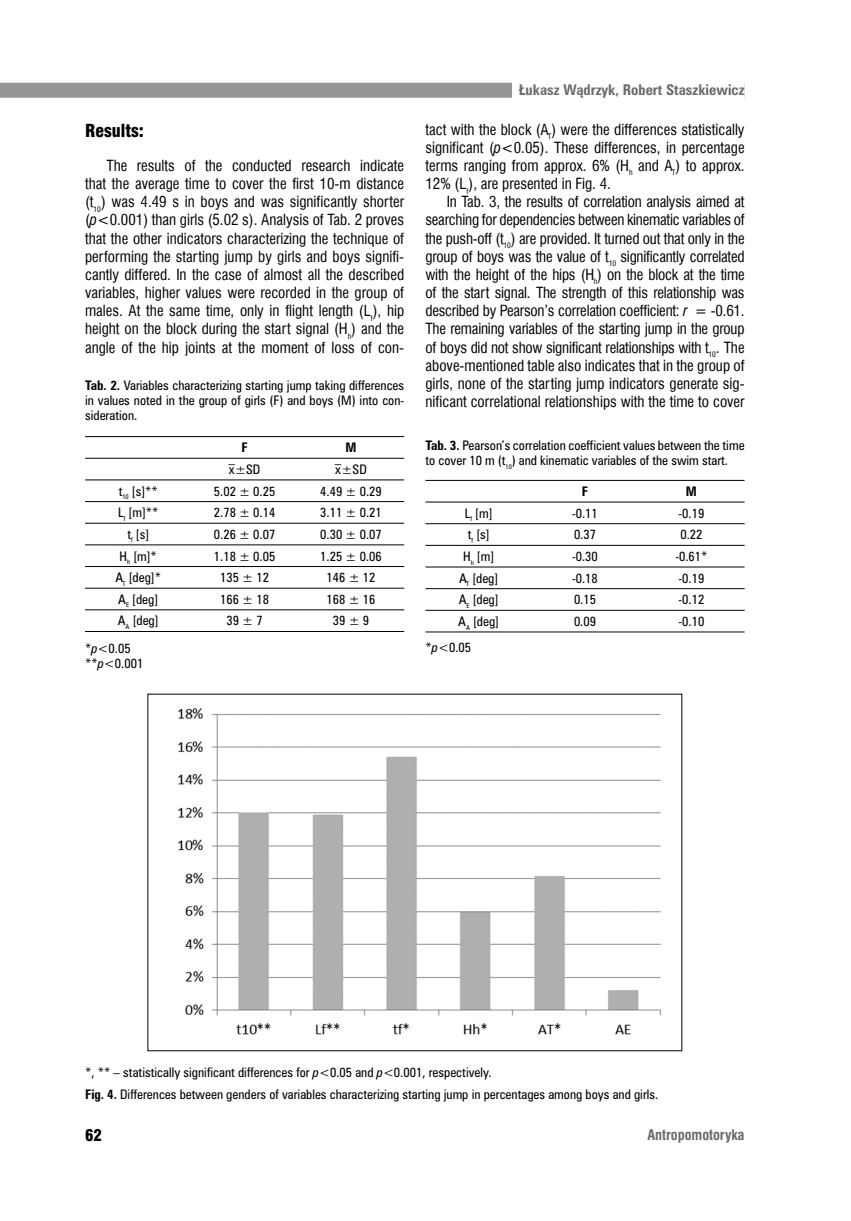
<style>
.page{position:relative;width:851px;height:1221px;background:#fff}
.page>*{position:absolute;margin:0;border:0;box-sizing:border-box;transform-origin:0 0}
.t1{font:16.5px "Swis 721 Blk Cn PL";color:#000}
.t2{font:15px/18.1px "Swis 721 Cn EU Normal";color:#000;text-align:justify}
.t3{font:15px "Swis 721 Blk Cn PL";color:#000}
.t4{font:700 13.5px "Zurich Cn PL";color:#6b6b6b}
.t5{font:700 13.5px "Swis 721 Cn PL";color:#6b6b6b}
.t6{font:12px/15px "Zurich Cn PL";color:#000}
.t7{font:700 12px "Zurich Cn PL";color:#000}
.s1{font-family:"Swis 721 Cn EU Italic"}
.s2{font-weight:700}
.s3{font-style:italic}
</style>
<div class="page">
<div style="left:0;top:83px;width:744px;height:15px;background:#969696"></div>
<div style="left:512px;top:82px;width:232px;height:18px;background:#fff"></div>
<hr style="left:85px;top:436px;width:319px;height:1px;background:#000">
<hr style="left:85px;top:458px;width:319px;height:1px;background:#000">
<hr style="left:85px;top:479px;width:319px;height:1px;background:#000">
<hr style="left:85px;top:501px;width:319px;height:1px;background:#000">
<hr style="left:85px;top:523px;width:319px;height:1px;background:#000">
<hr style="left:85px;top:544px;width:319px;height:1px;background:#000">
<hr style="left:85px;top:566px;width:319px;height:1px;background:#000">
<hr style="left:85px;top:587px;width:319px;height:1px;background:#000">
<hr style="left:85px;top:609px;width:319px;height:1px;background:#000">
<hr style="left:85px;top:631px;width:319px;height:1px;background:#000">
<img style="left:178px;top:708px;width:483px;height:327px">
<hr style="left:425px;top:480px;width:319px;height:1px;background:#000">
<hr style="left:425px;top:501px;width:319px;height:1px;background:#000">
<hr style="left:425px;top:523px;width:319px;height:1px;background:#000">
<hr style="left:425px;top:545px;width:319px;height:1px;background:#000">
<hr style="left:425px;top:566px;width:319px;height:1px;background:#000">
<hr style="left:425px;top:588px;width:319px;height:1px;background:#000">
<hr style="left:425px;top:610px;width:319px;height:1px;background:#000">
<hr style="left:425px;top:631px;width:319px;height:1px;background:#000">
<p class="t1" style="left:85px;top:123px;width:60px">Results:</p>
<p class="t2" style="left:85px;top:156px;width:320px;text-indent:21px">The results of the conducted research indicate that the average time to cover the first 10-m distance (t<sub>10</sub>) was 4.49 s in boys and was significantly shorter (<span class="s1">p</span>&lt;0.001) than girls (5.02 s). Analysis of Tab. 2 proves that the other indicators characterizing the technique of performing the starting jump by girls and boys signifi&shy;cantly differed. In the case of almost all the described variables, higher values were recorded in the group of males. At the same time, only in flight length (L<sub>f</sub>), hip height on the block during the start signal (H<sub>h</sub>) and the angle of the hip joints at the moment of loss of con-</p>
<p class="t6" style="left:85px;top:379px;width:320px;text-align:justify"><span class="s2">Tab. 2.</span> Variables characterizing starting jump taking differences in values noted in the group of girls (F) and boys (M) into con&shy;sideration.</p>
<p class="t7" style="left:241px;top:442px;width:8px">F</p>
<p class="t7" style="left:345px;top:442px;width:12px">M</p>
<p class="t6" style="left:229px;top:463px;width:33px">x±SD</p>
<p class="t6" style="left:228px;top:451px;width:8px">_</p>
<p class="t6" style="left:335px;top:463px;width:33px">x±SD</p>
<p class="t6" style="left:335px;top:451px;width:8px">_</p>
<p class="t6" style="left:119px;top:484px;width:41px">t<sub>10</sub> [s]**</p>
<p class="t6" style="left:214px;top:484px;width:63px">5.02 ± 0.25</p>
<p class="t6" style="left:320px;top:484px;width:63px">4.49 ± 0.29</p>
<p class="t6" style="left:118px;top:506px;width:42px">L<sub>f</sub> [m]**</p>
<p class="t6" style="left:214px;top:506px;width:63px">2.78 ± 0.14</p>
<p class="t6" style="left:320px;top:506px;width:63px">3.11 ± 0.21</p>
<p class="t6" style="left:127px;top:527px;width:23px">t<sub>f</sub> [s]</p>
<p class="t6" style="left:214px;top:527px;width:63px">0.26 ± 0.07</p>
<p class="t6" style="left:320px;top:527px;width:63px">0.30 ± 0.07</p>
<p class="t6" style="left:120px;top:549px;width:39px">H<sub>h</sub> [m]*</p>
<p class="t6" style="left:214px;top:549px;width:63px">1.18 ± 0.05</p>
<p class="t6" style="left:320px;top:549px;width:63px">1.25 ± 0.06</p>
<p class="t6" style="left:115px;top:571px;width:47px">A<sub>T</sub> [deg]*</p>
<p class="t6" style="left:220px;top:571px;width:50px">135 ± 12</p>
<p class="t6" style="left:326px;top:571px;width:50px">146 ± 12</p>
<p class="t6" style="left:118px;top:592px;width:41px">A<sub>E</sub> [deg]</p>
<p class="t6" style="left:220px;top:592px;width:50px">166 ± 18</p>
<p class="t6" style="left:326px;top:592px;width:50px">168 ± 16</p>
<p class="t6" style="left:118px;top:614px;width:42px">A<sub>A</sub> [deg]</p>
<p class="t6" style="left:226px;top:614px;width:38px">39 ± 7</p>
<p class="t6" style="left:333px;top:614px;width:38px">39 ± 9</p>
<p class="t6" style="left:85px;top:642px;width:60px">*<span class="s3">p</span>&lt;0.05 **<span class="s3">p</span>&lt;0.001</p>
<p class="t4" style="left:518px;top:84px;width:227px">Łukasz Wądrzyk, Robert Staszkiewicz</p>
<p class="t2" style="left:425px;top:120px;width:320px">tact with the block (A<sub>T</sub>) were the differences statistically significant (<span class="s1">p</span>&lt;0.05). These differences, in percentage terms ranging from approx. 6% (H<sub>h</sub> and A<sub>T</sub>) to approx.<br>12% (L<sub>f</sub>), are presented in Fig. 4.</p>
<p class="t2" style="left:425px;top:193px;width:320px;text-indent:21px">In Tab. 3, the results of correlation analysis aimed at searching for dependencies between kinematic variables of the push-off (t<sub>10</sub>) are provided. It turned out that only in the group of boys was the value of t<sub>10</sub> significantly correlated with the height of the hips (H<sub>h</sub>) on the block at the time of the start signal. The strength of this relationship was described by Pearson’s correlation coefficient: <span class="s1">r</span> = -0.61.<br>The remaining variables of the starting jump in the group of boys did not show significant relationships with t<sub>10</sub>. The above-mentioned table also indicates that in the group of girls, none of the starting jump indicators generate sig&shy;nificant correlational relationships with the time to cover</p>
<p class="t6" style="left:425px;top:439px;width:320px"><span class="s2">Tab. 3.</span> Pearson’s correlation coefficient values between the time to cover 10 m (t<sub>10</sub>) and kinematic variables of the swim start.</p>
<p class="t7" style="left:581px;top:486px;width:8px">F</p>
<p class="t7" style="left:685px;top:486px;width:12px">M</p>
<p class="t6" style="left:464px;top:506px;width:29px">L<sub>f</sub> [m]</p>
<p class="t6" style="left:572px;top:506px;width:27px">-0.11</p>
<p class="t6" style="left:678px;top:506px;width:27px">-0.19</p>
<p class="t6" style="left:467px;top:528px;width:23px">t<sub>f</sub> [s]</p>
<p class="t6" style="left:574px;top:528px;width:24px">0.37</p>
<p class="t6" style="left:680px;top:528px;width:24px">0.22</p>
<p class="t6" style="left:463px;top:550px;width:32px">H<sub>h</sub> [m]</p>
<p class="t6" style="left:572px;top:550px;width:27px">-0.30</p>
<p class="t6" style="left:675px;top:550px;width:34px">-0.61*</p>
<p class="t6" style="left:459px;top:571px;width:41px">A<sub>T</sub> [deg]</p>
<p class="t6" style="left:572px;top:571px;width:27px">-0.18</p>
<p class="t6" style="left:678px;top:571px;width:27px">-0.19</p>
<p class="t6" style="left:458px;top:593px;width:41px">A<sub>E</sub> [deg]</p>
<p class="t6" style="left:574px;top:593px;width:24px">0.15</p>
<p class="t6" style="left:678px;top:593px;width:27px">-0.12</p>
<p class="t6" style="left:458px;top:615px;width:42px">A<sub>A</sub> [deg]</p>
<p class="t6" style="left:574px;top:615px;width:24px">0.09</p>
<p class="t6" style="left:678px;top:615px;width:27px">-0.10</p>
<p class="t6" style="left:425px;top:641px;width:47px">*<span class="s3">p</span>&lt;0.05</p>
<p class="t6" style="left:85px;top:1062px;width:574px;line-height:21.5px">*, ** – statistically significant differences for <span class="s3">p</span>&lt;0.05 and <span class="s3">p</span>&lt;0.001, respectively.<br><span class="s2">Fig. 4.</span> Differences between genders of variables characterizing starting jump in percentages among boys and girls.</p>
<p class="t3" style="left:85px;top:1128px;width:19px">62</p>
<p class="t5" style="left:647px;top:1128px;width:99px">Antropomotoryka</p>
</div>
